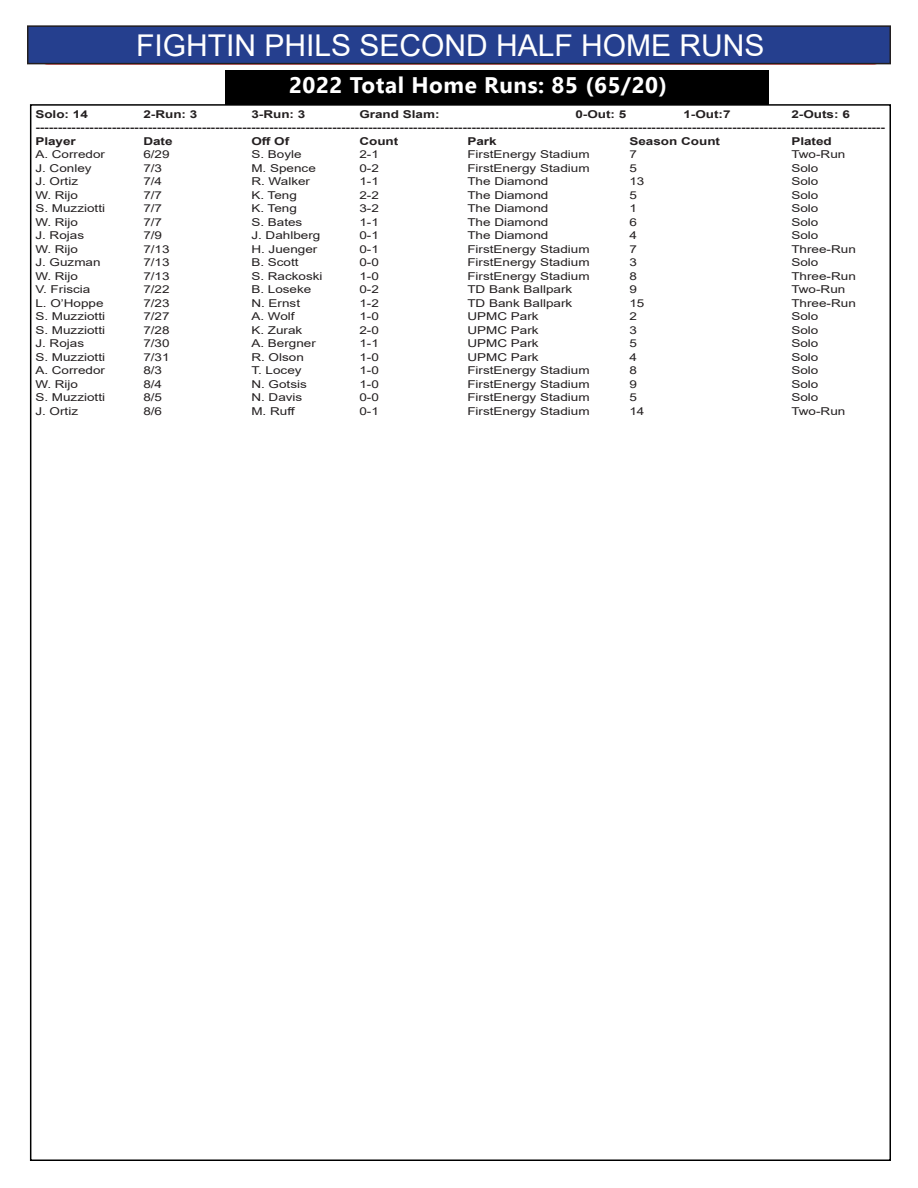
<style>
.page{position:relative;width:918px;height:1188px;background:#fff}
.page>*{position:absolute;margin:0;border:0;box-sizing:border-box;transform-origin:0 0}
.t1{font:30px "Arial";color:#fff}
.t2{font:700 22.5px "Leelawadee UI";letter-spacing:.025em;color:#fff}
.t3{font:10.8px "Arial";color:#231f20;scale:1.25 1}
.t4{font:700 10.8px "Arial";color:#231f20;scale:1.25 1}
</style>
<div class="page">
<div style="left:225px;top:71px;width:544px;height:34px;background:#000"></div>
<div style="left:28px;top:26px;width:862px;height:38px;background:#253f8e"></div>
<div style="left:27px;top:25px;width:864px;height:39px;border:2px solid #231f20"></div>
<p class="t1" style="left:136px;top:25px;width:630px">FIGHTIN PHILS SECOND HALF HOME RUNS</p>
<p class="t2" style="left:289px;top:69px;width:380px">2022 Total Home Runs: 85 (65/20)</p>
<p class="t4" style="left:35px;top:106px;width:44px">Solo: 14</p>
<p class="t4" style="left:143px;top:106px;width:45px">2-Run: 3</p>
<p class="t4" style="left:251px;top:106px;width:45px">3-Run: 3</p>
<p class="t4" style="left:359px;top:106px;width:66px">Grand Slam:</p>
<p class="t4" style="left:575px;top:106px;width:42px">0-Out: 5</p>
<p class="t4" style="left:683px;top:106px;width:39px">1-Out:7</p>
<p class="t4" style="left:791px;top:106px;width:48px">2-Outs: 6</p>
<p class="t4" style="left:35px;top:120px;width:681px">---------------------------------------------------------------------------------------------------------------------------------------------------------------------------------------------</p>
<p class="t4" style="left:35px;top:133px;width:34px">Player</p>
<p class="t4" style="left:143px;top:133px;width:25px">Date</p>
<p class="t4" style="left:251px;top:133px;width:32px">Off Of</p>
<p class="t4" style="left:359px;top:133px;width:33px">Count</p>
<p class="t4" style="left:467px;top:133px;width:25px">Park</p>
<p class="t4" style="left:629px;top:133px;width:74px">Season Count</p>
<p class="t4" style="left:791px;top:133px;width:34px">Plated</p>
<p class="t3" style="left:35px;top:147px;width:57px">A. Corredor</p>
<p class="t3" style="left:143px;top:147px;width:23px">6/29</p>
<p class="t3" style="left:251px;top:147px;width:42px">S. Boyle</p>
<p class="t3" style="left:359px;top:147px;width:17px">2-1</p>
<p class="t3" style="left:467px;top:147px;width:99px">FirstEnergy Stadium</p>
<p class="t3" style="left:629px;top:147px;width:8px">7</p>
<p class="t3" style="left:791px;top:147px;width:45px">Two-Run</p>
<p class="t3" style="left:35px;top:161px;width:47px">J. Conley</p>
<p class="t3" style="left:143px;top:161px;width:17px">7/3</p>
<p class="t3" style="left:251px;top:161px;width:53px">M. Spence</p>
<p class="t3" style="left:359px;top:161px;width:17px">0-2</p>
<p class="t3" style="left:467px;top:161px;width:99px">FirstEnergy Stadium</p>
<p class="t3" style="left:629px;top:161px;width:8px">5</p>
<p class="t3" style="left:791px;top:161px;width:23px">Solo</p>
<p class="t3" style="left:35px;top:174px;width:36px">J. Ortiz</p>
<p class="t3" style="left:143px;top:174px;width:17px">7/4</p>
<p class="t3" style="left:251px;top:174px;width:48px">R. Walker</p>
<p class="t3" style="left:359px;top:174px;width:17px">1-1</p>
<p class="t3" style="left:467px;top:174px;width:66px">The Diamond</p>
<p class="t3" style="left:629px;top:174px;width:14px">13</p>
<p class="t3" style="left:791px;top:174px;width:23px">Solo</p>
<p class="t3" style="left:35px;top:188px;width:36px">W. Rijo</p>
<p class="t3" style="left:143px;top:188px;width:17px">7/7</p>
<p class="t3" style="left:251px;top:188px;width:38px">K. Teng</p>
<p class="t3" style="left:359px;top:188px;width:17px">2-2</p>
<p class="t3" style="left:467px;top:188px;width:66px">The Diamond</p>
<p class="t3" style="left:629px;top:188px;width:8px">5</p>
<p class="t3" style="left:791px;top:188px;width:23px">Solo</p>
<p class="t3" style="left:35px;top:201px;width:57px">S. Muzziotti</p>
<p class="t3" style="left:143px;top:201px;width:17px">7/7</p>
<p class="t3" style="left:251px;top:201px;width:38px">K. Teng</p>
<p class="t3" style="left:359px;top:201px;width:17px">3-2</p>
<p class="t3" style="left:467px;top:201px;width:66px">The Diamond</p>
<p class="t3" style="left:629px;top:201px;width:8px">1</p>
<p class="t3" style="left:791px;top:201px;width:23px">Solo</p>
<p class="t3" style="left:35px;top:215px;width:36px">W. Rijo</p>
<p class="t3" style="left:143px;top:215px;width:17px">7/7</p>
<p class="t3" style="left:251px;top:215px;width:42px">S. Bates</p>
<p class="t3" style="left:359px;top:215px;width:17px">1-1</p>
<p class="t3" style="left:467px;top:215px;width:66px">The Diamond</p>
<p class="t3" style="left:629px;top:215px;width:8px">6</p>
<p class="t3" style="left:791px;top:215px;width:23px">Solo</p>
<p class="t3" style="left:35px;top:228px;width:41px">J. Rojas</p>
<p class="t3" style="left:143px;top:228px;width:17px">7/9</p>
<p class="t3" style="left:251px;top:228px;width:57px">J. Dahlberg</p>
<p class="t3" style="left:359px;top:228px;width:17px">0-1</p>
<p class="t3" style="left:467px;top:228px;width:66px">The Diamond</p>
<p class="t3" style="left:629px;top:228px;width:8px">4</p>
<p class="t3" style="left:791px;top:228px;width:23px">Solo</p>
<p class="t3" style="left:35px;top:242px;width:36px">W. Rijo</p>
<p class="t3" style="left:143px;top:242px;width:23px">7/13</p>
<p class="t3" style="left:251px;top:242px;width:54px">H. Juenger</p>
<p class="t3" style="left:359px;top:242px;width:17px">0-1</p>
<p class="t3" style="left:467px;top:242px;width:99px">FirstEnergy Stadium</p>
<p class="t3" style="left:629px;top:242px;width:8px">7</p>
<p class="t3" style="left:791px;top:242px;width:53px">Three-Run</p>
<p class="t3" style="left:35px;top:255px;width:54px">J. Guzman</p>
<p class="t3" style="left:143px;top:255px;width:23px">7/13</p>
<p class="t3" style="left:251px;top:255px;width:39px">B. Scott</p>
<p class="t3" style="left:359px;top:255px;width:17px">0-0</p>
<p class="t3" style="left:467px;top:255px;width:99px">FirstEnergy Stadium</p>
<p class="t3" style="left:629px;top:255px;width:8px">3</p>
<p class="t3" style="left:791px;top:255px;width:23px">Solo</p>
<p class="t3" style="left:35px;top:269px;width:36px">W. Rijo</p>
<p class="t3" style="left:143px;top:269px;width:23px">7/13</p>
<p class="t3" style="left:251px;top:269px;width:59px">S. Rackoski</p>
<p class="t3" style="left:359px;top:269px;width:17px">1-0</p>
<p class="t3" style="left:467px;top:269px;width:99px">FirstEnergy Stadium</p>
<p class="t3" style="left:629px;top:269px;width:8px">8</p>
<p class="t3" style="left:791px;top:269px;width:53px">Three-Run</p>
<p class="t3" style="left:35px;top:282px;width:46px">V. Friscia</p>
<p class="t3" style="left:143px;top:282px;width:23px">7/22</p>
<p class="t3" style="left:251px;top:282px;width:50px">B. Loseke</p>
<p class="t3" style="left:359px;top:282px;width:17px">0-2</p>
<p class="t3" style="left:467px;top:282px;width:86px">TD Bank Ballpark</p>
<p class="t3" style="left:629px;top:282px;width:8px">9</p>
<p class="t3" style="left:791px;top:282px;width:45px">Two-Run</p>
<p class="t3" style="left:35px;top:296px;width:56px">L. O’Hoppe</p>
<p class="t3" style="left:143px;top:296px;width:23px">7/23</p>
<p class="t3" style="left:251px;top:296px;width:41px">N. Ernst</p>
<p class="t3" style="left:359px;top:296px;width:17px">1-2</p>
<p class="t3" style="left:467px;top:296px;width:86px">TD Bank Ballpark</p>
<p class="t3" style="left:629px;top:296px;width:14px">15</p>
<p class="t3" style="left:791px;top:296px;width:53px">Three-Run</p>
<p class="t3" style="left:35px;top:309px;width:57px">S. Muzziotti</p>
<p class="t3" style="left:143px;top:309px;width:23px">7/27</p>
<p class="t3" style="left:251px;top:309px;width:36px">A. Wolf</p>
<p class="t3" style="left:359px;top:309px;width:17px">1-0</p>
<p class="t3" style="left:467px;top:309px;width:59px">UPMC Park</p>
<p class="t3" style="left:629px;top:309px;width:8px">2</p>
<p class="t3" style="left:791px;top:309px;width:23px">Solo</p>
<p class="t3" style="left:35px;top:323px;width:57px">S. Muzziotti</p>
<p class="t3" style="left:143px;top:323px;width:23px">7/28</p>
<p class="t3" style="left:251px;top:323px;width:42px">K. Zurak</p>
<p class="t3" style="left:359px;top:323px;width:17px">2-0</p>
<p class="t3" style="left:467px;top:323px;width:59px">UPMC Park</p>
<p class="t3" style="left:629px;top:323px;width:8px">3</p>
<p class="t3" style="left:791px;top:323px;width:23px">Solo</p>
<p class="t3" style="left:35px;top:336px;width:41px">J. Rojas</p>
<p class="t3" style="left:143px;top:336px;width:23px">7/30</p>
<p class="t3" style="left:251px;top:336px;width:53px">A. Bergner</p>
<p class="t3" style="left:359px;top:336px;width:17px">1-1</p>
<p class="t3" style="left:467px;top:336px;width:59px">UPMC Park</p>
<p class="t3" style="left:629px;top:336px;width:8px">5</p>
<p class="t3" style="left:791px;top:336px;width:23px">Solo</p>
<p class="t3" style="left:35px;top:350px;width:57px">S. Muzziotti</p>
<p class="t3" style="left:143px;top:350px;width:23px">7/31</p>
<p class="t3" style="left:251px;top:350px;width:44px">R. Olson</p>
<p class="t3" style="left:359px;top:350px;width:17px">1-0</p>
<p class="t3" style="left:467px;top:350px;width:59px">UPMC Park</p>
<p class="t3" style="left:629px;top:350px;width:8px">4</p>
<p class="t3" style="left:791px;top:350px;width:23px">Solo</p>
<p class="t3" style="left:35px;top:363px;width:57px">A. Corredor</p>
<p class="t3" style="left:143px;top:363px;width:17px">8/3</p>
<p class="t3" style="left:251px;top:363px;width:42px">T. Locey</p>
<p class="t3" style="left:359px;top:363px;width:17px">1-0</p>
<p class="t3" style="left:467px;top:363px;width:99px">FirstEnergy Stadium</p>
<p class="t3" style="left:629px;top:363px;width:8px">8</p>
<p class="t3" style="left:791px;top:363px;width:23px">Solo</p>
<p class="t3" style="left:35px;top:377px;width:36px">W. Rijo</p>
<p class="t3" style="left:143px;top:377px;width:17px">8/4</p>
<p class="t3" style="left:251px;top:377px;width:46px">N. Gotsis</p>
<p class="t3" style="left:359px;top:377px;width:17px">1-0</p>
<p class="t3" style="left:467px;top:377px;width:99px">FirstEnergy Stadium</p>
<p class="t3" style="left:629px;top:377px;width:8px">9</p>
<p class="t3" style="left:791px;top:377px;width:23px">Solo</p>
<p class="t3" style="left:35px;top:390px;width:57px">S. Muzziotti</p>
<p class="t3" style="left:143px;top:390px;width:17px">8/5</p>
<p class="t3" style="left:251px;top:390px;width:42px">N. Davis</p>
<p class="t3" style="left:359px;top:390px;width:17px">0-0</p>
<p class="t3" style="left:467px;top:390px;width:99px">FirstEnergy Stadium</p>
<p class="t3" style="left:629px;top:390px;width:8px">5</p>
<p class="t3" style="left:791px;top:390px;width:23px">Solo</p>
<p class="t3" style="left:35px;top:404px;width:36px">J. Ortiz</p>
<p class="t3" style="left:143px;top:404px;width:17px">8/6</p>
<p class="t3" style="left:251px;top:404px;width:36px">M. Ruff</p>
<p class="t3" style="left:359px;top:404px;width:17px">0-1</p>
<p class="t3" style="left:467px;top:404px;width:99px">FirstEnergy Stadium</p>
<p class="t3" style="left:629px;top:404px;width:14px">14</p>
<p class="t3" style="left:791px;top:404px;width:45px">Two-Run</p>
</div>
